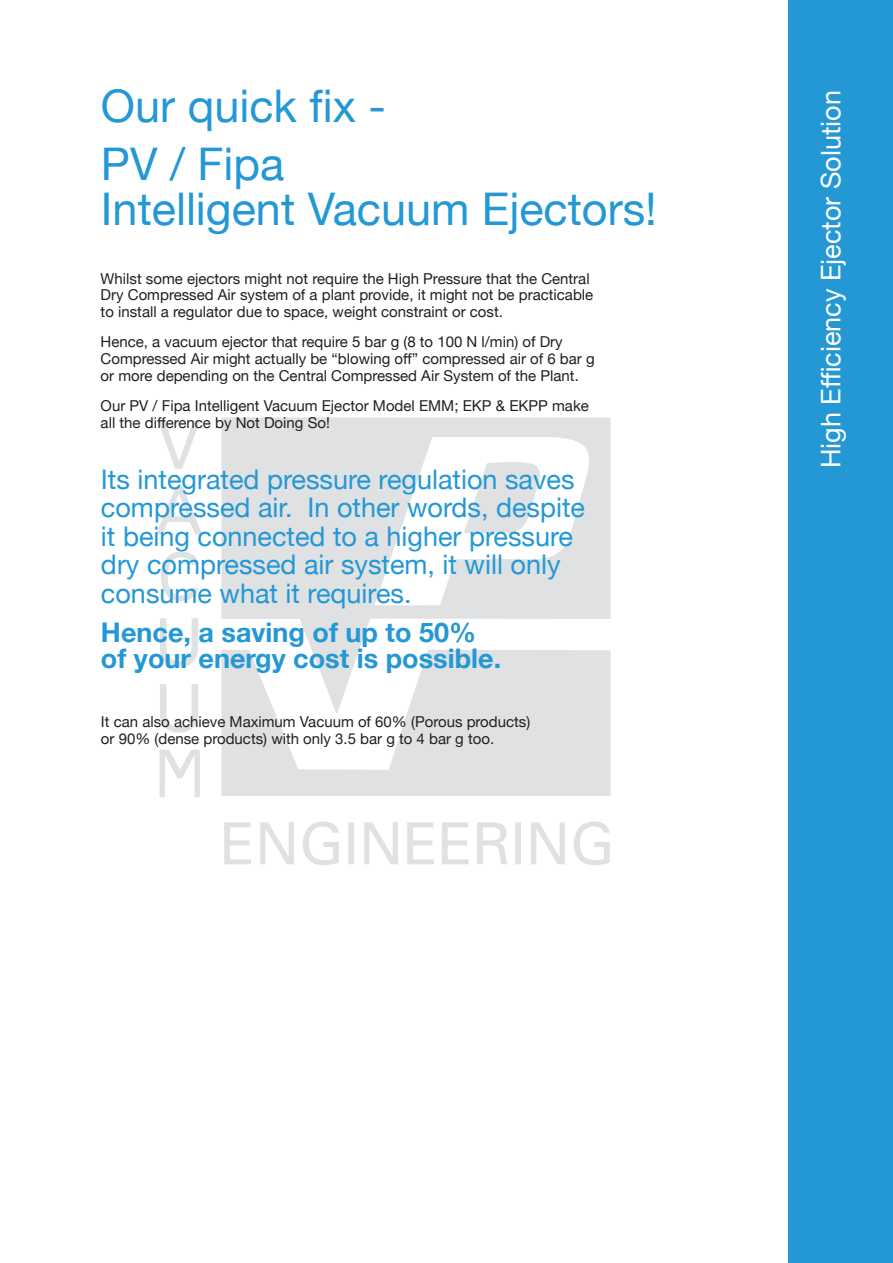
<style>
.page{position:relative;width:893px;height:1263px;background:#fff}
.page>*{position:absolute;margin:0;border:0;box-sizing:border-box;transform-origin:0 0}
.Intro_body{font:45px/45px "Helvetica Neue";color:#2398d5}
.Intro_body-2{font:27px/28.5px "Helvetica Neue";color:#2398d5}
.Intro_body-3{font:700 27px/26.2px "Helvetica Neue";color:#2398d5}
.t1{font:27px "Helvetica Neue";color:#fff}
.Captions{font:15px/17px "Helvetica Neue";color:#231f20}
</style>
<div class="page">
<svg style="left:156px;top:417px;width:455px;height:448px;fill:#e0e1e3"></svg>
<div style="left:789px;top:0;width:104px;height:1263px;background:#2398d5"></div>
<p class="Intro_body" style="left:101px;top:86px;width:287px">Our quick fix -</p>
<p class="Intro_body" style="left:101px;top:144px;width:557px">PV / Fipa<br>Intelligent Vacuum Ejectors!</p>
<p class="Captions" style="left:101px;top:271px;width:494px">Whilst some ejectors might not require the High Pressure that the Central<br>Dry Compressed Air system of a plant provide, it might not be practicable to install a regulator due to space, weight constraint or cost.</p>
<p class="Captions" style="left:101px;top:334px;width:496px">Hence, a vacuum ejector that require 5 bar g (8 to 100 N l/min) of Dry<br>Compressed Air might actually be “blowing off” compressed air of 6 bar g or more depending on the Central Compressed Air System of the Plant.</p>
<p class="Captions" style="left:101px;top:398px;width:490px">Our PV / Fipa Intelligent Vacuum Ejector Model EMM; EKP &amp; EKPP make all the difference by Not Doing So!</p>
<p class="Intro_body-2" style="left:101px;top:466px;width:486px">Its integrated pressure regulation saves compressed air. In other words, despite it being connected to a higher pressure dry compressed air system, it will only consume what it requires.</p>
<p class="Intro_body-3" style="left:101px;top:620px;width:402px">Hence, a saving of up to 50% of your energy cost is possible.</p>
<p class="Captions" style="left:101px;top:714px;width:431px">It can also achieve Maximum Vacuum of 60% (Porous products) or 90% (dense products) with only 3.5 bar g to 4 bar g too.</p>
<p class="t1" style="left:811px;top:468px;width:380px;rotate:-90deg">High Efficiency Ejector Solution</p>
</div>
